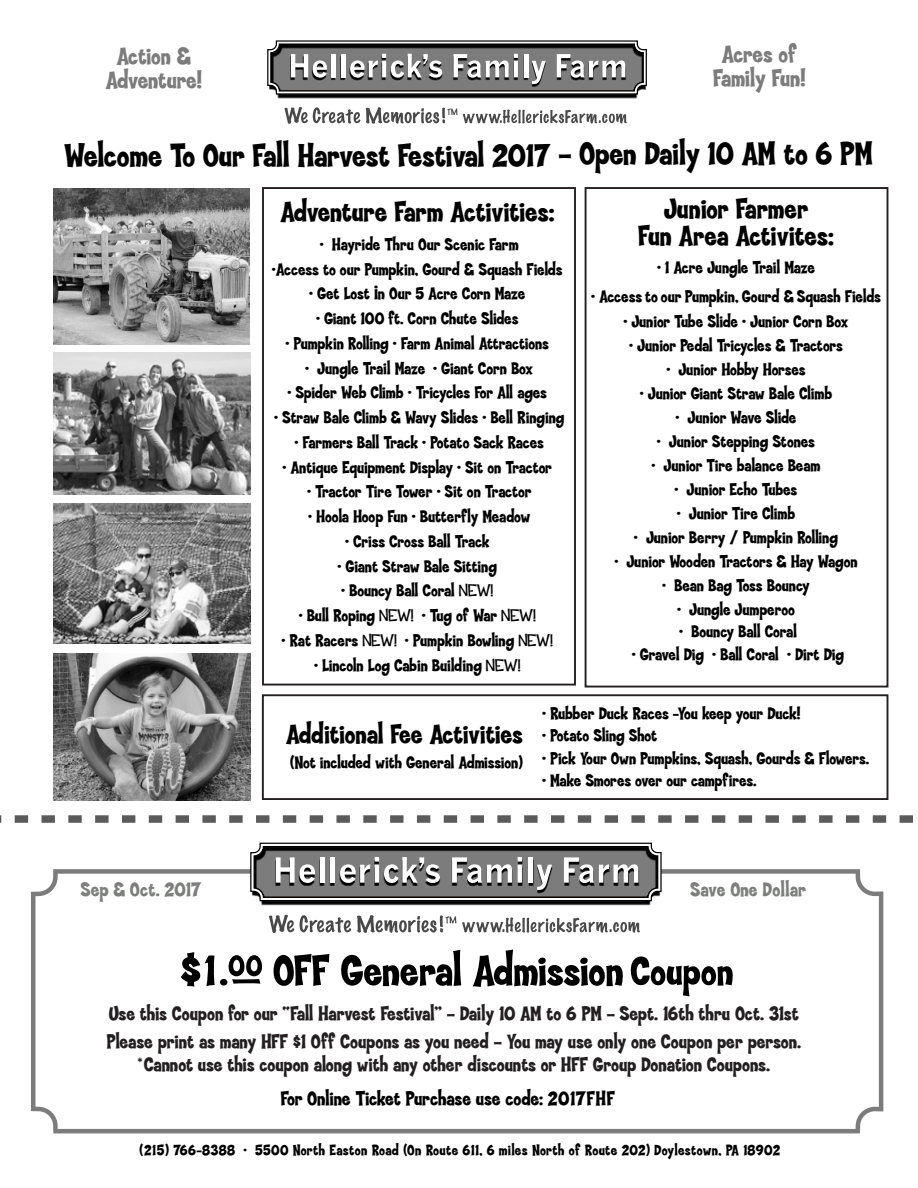
<style>
.page{position:relative;width:918px;height:1188px;background:#fff}
.page>*{position:absolute;margin:0;border:0;box-sizing:border-box;transform-origin:0 0}
.t1{font:800 33.75px "Coop";letter-spacing:-.01em;color:#000}
.t2{font:800 30px/27px "Coop";letter-spacing:-.01em;color:#000;text-align:center}
.t3{font:800 28.5px "Coop";letter-spacing:-.01em;color:#000}
.t4{font:800 25.5px/24px "Coop";letter-spacing:-.01em;color:#7c7c7c;text-align:center}
.t5{font:800 21px/28.5px "Coop";letter-spacing:-.01em;color:#231f20}
.t6{font:800 21px "Coop";letter-spacing:-.005em;color:#000}
.t7{font:800 21px "Coop";color:#7d7f7d}
.t8{font:800 18px "Coop";letter-spacing:-.01em;color:#000}
.t9{font:800 15.75px "Coop";letter-spacing:.015em;color:#000}
.s1{font-weight:300}
</style>
<div class="page">
<svg style="left:31px;top:869px;width:852px;height:264px"></svg>
<svg style="left:0;top:815px;width:913px;height:8px"></svg>
<img style="left:277px;top:95px;width:361px;height:27px">
<svg style="left:267px;top:40px;width:380px;height:55px"></svg>
<svg style="left:285px;top:107px;width:75px;height:17px"></svg>
<svg style="left:366px;top:107px;width:261px;height:17px"></svg>
<img style="left:198px;top:792px;width:516px;height:166px">
<svg style="left:250px;top:842px;width:412px;height:166px"></svg>
<svg style="left:269px;top:915px;width:25px;height:18px"></svg>
<svg style="left:300px;top:915px;width:51px;height:18px"></svg>
<svg style="left:357px;top:915px;width:283px;height:18px"></svg>
<svg style="left:181px;top:952px;width:34px;height:35px"></svg>
<div style="left:220px;top:979px;width:8px;height:7px;background:#000;border-radius:50%"></div>
<svg style="left:273px;top:954px;width:56px;height:32px"></svg>
<svg style="left:340px;top:950px;width:121px;height:36px"></svg>
<svg style="left:473px;top:949px;width:151px;height:38px"></svg>
<svg style="left:228px;top:955px;width:35px;height:29px"></svg>
<svg style="left:630px;top:956px;width:104px;height:41px"></svg>
<div style="left:262px;top:187px;width:314px;height:499px;border:2px solid #231f20"></div>
<img style="left:53px;top:353px;width:197px;height:142px">
<div style="left:585px;top:187px;width:303px;height:501px;border:2px solid #231f20"></div>
<div style="left:262px;top:694px;width:626px;height:106px;border:2px solid #231f20"></div>
<img style="left:53px;top:653px;width:197px;height:147px">
<img style="left:53px;top:188px;width:197px;height:157px">
<img style="left:53px;top:504px;width:197px;height:140px">
<h3 class="t4" style="left:106px;top:45px;width:98px">Action &amp;<br>Adventure!</h3>
<h3 class="t4" style="left:713px;top:42px;width:94px">Acres of<br>Family Fun!</h3>
<h1 class="t1" style="left:64px;top:137px;width:810px">Welcome To Our Fall Harvest Festival 2017 – Open Daily 10 AM to 6 PM</h1>
<h2 class="t2" style="left:280px;top:199px;width:276px">Adventure Farm Activities:</h2>
<p class="t8" style="left:320px;top:235px;width:200px">• Hayride Thru Our Scenic Farm</p>
<p class="t8" style="left:272px;top:259px;width:292px">•Access to our Pumpkin, Gourd &amp; Squash Fields</p>
<p class="t8" style="left:309px;top:284px;width:218px">• Get Lost In Our 5 Acre Corn Maze</p>
<p class="t8" style="left:316px;top:309px;width:204px">• Giant 100 ft. Corn Chute Slides</p>
<p class="t8" style="left:286px;top:334px;width:265px">• Pumpkin Rolling • Farm Animal Attractions</p>
<p class="t8" style="left:305px;top:358px;width:230px">• Jungle Trail Maze • Giant Corn Box</p>
<p class="t8" style="left:287px;top:383px;width:261px">• Spider Web Climb • Tricycles For All ages</p>
<p class="t8" style="left:274px;top:408px;width:292px">• Straw Bale Climb &amp; Wavy Slides • Bell Ringing</p>
<p class="t8" style="left:295px;top:433px;width:251px">• Farmers Ball Track • Potato Sack Races</p>
<p class="t8" style="left:283px;top:457px;width:271px">• Antique Equipment Display • Sit on Tractor</p>
<p class="t8" style="left:307px;top:482px;width:226px">• Tractor Tire Tower • Sit on Tractor</p>
<p class="t8" style="left:308px;top:507px;width:224px">• Hoola Hoop Fun • Butterfly Meadow</p>
<p class="t8" style="left:345px;top:532px;width:146px">• Criss Cross Ball Track</p>
<p class="t8" style="left:338px;top:556px;width:161px">• Giant Straw Bale Sitting</p>
<p class="t8" style="left:341px;top:581px;width:154px">• Bouncy Ball Coral <span class="s1">NEW!</span></p>
<p class="t8" style="left:299px;top:606px;width:239px">• Bull Roping <span class="s1">NEW!</span> • Tug of War <span class="s1">NEW!</span></p>
<p class="t8" style="left:282px;top:631px;width:273px">• Rat Racers <span class="s1">NEW!</span> • Pumpkin Bowling <span class="s1">NEW!</span></p>
<p class="t8" style="left:314px;top:655px;width:208px">• Lincoln Log Cabin Building <span class="s1">NEW!</span></p>
<h2 class="t2" style="left:638px;top:196px;width:198px">Junior Farmer<br>Fun Area Activites:</h2>
<p class="t8" style="left:657px;top:258px;width:160px">• 1 Acre Jungle Trail Maze</p>
<p class="t8" style="left:591px;top:287px;width:291px">• Access to our Pumpkin, Gourd &amp; Squash Fields</p>
<p class="t8" style="left:623px;top:311px;width:227px">• Junior Tube Slide • Junior Corn Box</p>
<p class="t8" style="left:629px;top:335px;width:215px">• Junior Pedal Tricycles &amp; Tractors</p>
<p class="t8" style="left:666px;top:359px;width:141px">• Junior Hobby Horses</p>
<p class="t8" style="left:640px;top:383px;width:194px">• Junior Giant Straw Bale Climb</p>
<p class="t8" style="left:675px;top:407px;width:123px">• Junior Wave Slide</p>
<p class="t8" style="left:657px;top:431px;width:160px">• Junior Stepping Stones</p>
<p class="t8" style="left:652px;top:455px;width:170px">• Junior Tire balance Beam</p>
<p class="t8" style="left:675px;top:479px;width:124px">• Junior Echo Tubes</p>
<p class="t8" style="left:677px;top:503px;width:120px">• Junior Tire Climb</p>
<p class="t8" style="left:634px;top:527px;width:206px">• Junior Berry / Pumpkin Rolling</p>
<p class="t8" style="left:614px;top:551px;width:245px">• Junior Wooden Tractors &amp; Hay Wagon</p>
<p class="t8" style="left:662px;top:575px;width:149px">• Bean Bag Toss Bouncy</p>
<p class="t8" style="left:677px;top:599px;width:119px">• Jungle Jumperoo</p>
<p class="t8" style="left:679px;top:622px;width:119px">• Bouncy Ball Coral</p>
<p class="t8" style="left:632px;top:644px;width:214px">• Gravel Dig • Ball Coral • Dirt Dig</p>
<h3 class="t3" style="left:286px;top:718px;width:238px">Additional Fee Activities</h3>
<p class="t8" style="left:290px;top:752px;width:235px">(Not included with General Admission)</p>
<p class="t8" style="left:542px;top:703px;width:260px">• Rubber Duck Races -You keep your Duck!</p>
<p class="t8" style="left:542px;top:726px;width:117px">• Potato Sling Shot</p>
<p class="t8" style="left:542px;top:748px;width:329px">• Pick Your Own Pumpkins, Squash, Gourds &amp; Flowers.</p>
<p class="t8" style="left:542px;top:771px;width:216px">• Make Smores over our campfires.</p>
<p class="t7" style="left:80px;top:879px;width:122px">Sep &amp; Oct. 2017</p>
<p class="t7" style="left:690px;top:879px;width:117px">Save One Dollar</p>
<p class="t5" style="left:106px;top:999px;width:696px">Use this Coupon for our “Fall Harvest Festival” – Daily 10 AM to 6 PM – Sept. 16th thru Oct. 31st<br>Please print as many HFF $1 Off Coupons as you need – You may use only one Coupon per person.</p>
<p class="t5" style="left:137px;top:1050px;width:634px">*Cannot use this coupon along with any other discounts or HFF Group Donation Coupons.</p>
<p class="t6" style="left:281px;top:1087px;width:336px">For Online Ticket Purchase use code: 2017FHF</p>
<p class="t9" style="left:139px;top:1141px;width:642px">(215) 766-8388 • 5500 North Easton Road (On Route 611, 6 miles North of Route 202) Doylestown, PA 18902</p>
</div>
